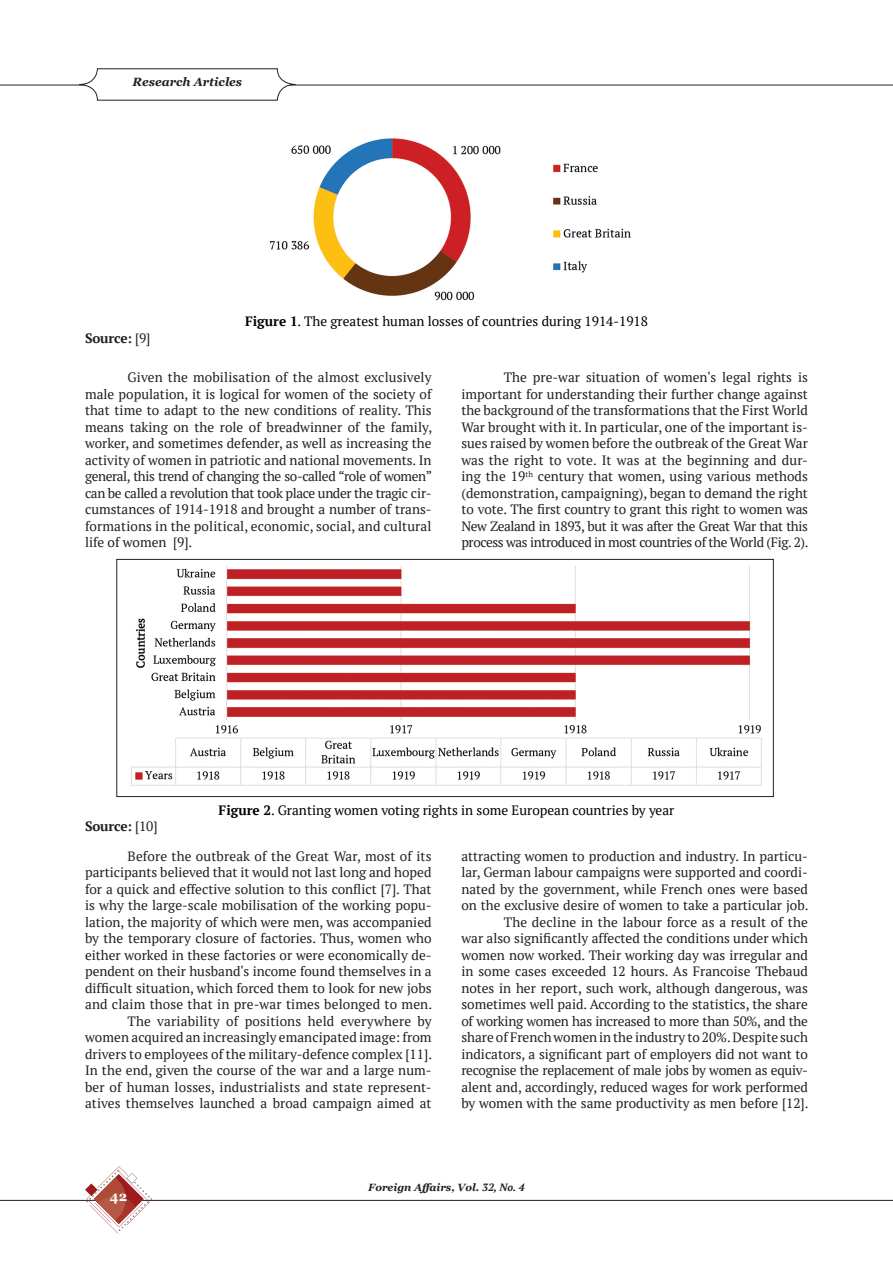
<style>
.page{position:relative;width:893px;height:1263px;background:#fff}
.page>*{position:absolute;margin:0;border:0;box-sizing:border-box;transform-origin:0 0}
.t1{font:13.5px/16.5px "PT Serif";color:#231f20;text-align:justify}
.t2{font:13.5px "PT Serif";color:#000}
.t3{font:700 13.5px "PT Serif";letter-spacing:-.01em;color:#231f20}
.t4{font:700 13.5px "Georgia";color:#fff}
.t5{font:italic 700 12px "Georgia";color:#231f20}
.t6{font:italic 700 10.5px "Georgia";color:#231f20}
.s1{font-weight:400}
.s2{font-weight:700}
.s3{font-family:"PT Serif"}
</style>
<div class="page">
<img style="left:131px;top:566px;width:631px;height:220px">
<img style="left:269px;top:138px;width:362px;height:163px">
<div style="left:117px;top:559px;width:656px;height:238px;border:1px solid #231f20"></div>
<hr style="left:0;top:85px;width:893px;height:1px;background:#231f20">
<svg style="left:79px;top:68px;width:217px;height:33px"></svg>
<hr style="left:0;top:1200px;width:893px;height:1px;background:#231f20">
<svg style="left:85px;top:1166px;width:67px;height:68px"></svg>
<p class="t5" style="left:133px;top:74px;width:111px">Research Articles</p>
<p class="t3" style="left:85px;top:329px;width:67px">Source: <span class="s1">[9]</span></p>
<p class="t2" style="left:245px;top:313px;width:404px"><span class="s2">Figure 1</span>. The greatest human losses of countries during 1914-1918</p>
<p class="t1" style="left:85px;top:369px;width:349px;text-indent:43px">Given the mobilisation of the almost exclusively male population, it is logical for women of the society of that time to adapt to the new conditions of reality. This means taking on the role of breadwinner of the family, worker, and sometimes defender, as well as increasing the activity of women in patriotic and national movements. In general, this trend of changing the so-called “role of women” can be called a revolution that took place under the tragic cir&shy;cumstances of 1914-1918 and brought a number of trans&shy;formations in the political, economic, social, and cultural life of women [9].</p>
<p class="t1" style="left:461px;top:369px;width:349px;text-indent:43px">The pre-war situation of women's legal rights is important for understanding their further change against the background of the transformations that the First World War brought with it. In particular, one of the important is&shy;sues raised by women before the outbreak of the Great War was the right to vote. It was at the beginning and dur&shy;ing the 19<sup>th</sup> century that women, using various methods (demonstration, campaigning), began to demand the right to vote. The first country to grant this right to women was New Zealand in 1893, but it was after the Great War that this process was introduced in most countries of the World (Fig. 2).</p>
<p class="t2" style="left:219px;top:801px;width:457px"><span class="s2">Figure 2</span>. Granting women voting rights in some European countries by year</p>
<p class="t3" style="left:85px;top:817px;width:74px">Source: <span class="s1">[10]</span></p>
<p class="t1" style="left:85px;top:847px;width:349px;text-indent:43px">Before the outbreak of the Great War, most of its participants believed that it would not last long and hoped for a quick and effective solution to this conflict [7]. That is why the large-scale mobilisation of the working popu&shy;lation, the majority of which were men, was accompanied by the temporary closure of factories. Thus, women who either worked in these factories or were economically de&shy;pendent on their husband's income found themselves in a difficult situation, which forced them to look for new jobs and claim those that in pre-war times belonged to men.</p>
<p class="t1" style="left:85px;top:1012px;width:349px;text-indent:43px">The variability of positions held everywhere by women acquired an increasingly emancipated image: from drivers to employees of the military-defence complex [11].<br>In the end, given the course of the war and a large num&shy;ber of human losses, industrialists and state represent&shy;atives themselves launched a broad campaign aimed at</p>
<p class="t1" style="left:461px;top:847px;width:349px">attracting women to production and industry. In particu&shy;lar, German labour campaigns were supported and coordi&shy;nated by the government, while French ones were based on the exclusive desire of women to take a particular job.</p>
<p class="t1" style="left:461px;top:913px;width:349px;text-indent:43px">The decline in the labour force as a result of the war also significantly affected the conditions under which women now worked. Their working day was irregular and in some cases exceeded 12 hours. As Francoise Thebaud notes in her report, such work, although dangerous, was sometimes well paid. According to the statistics, the share of working women has increased to more than 50%, and the share of French women in the industry to 20%. Despite such indicators, a significant part of employers did not want to recognise the replacement of male jobs by women as equiv&shy;alent and, accordingly, reduced wages for work performed by women with the same productivity as men before [12].</p>
<p class="t4" style="left:110px;top:1187px;width:19px">42</p>
<p class="t6" style="left:368px;top:1181px;width:158px">Foreign Affairs, Vol. <span class="s3">32, No. 4</span></p>
</div>
